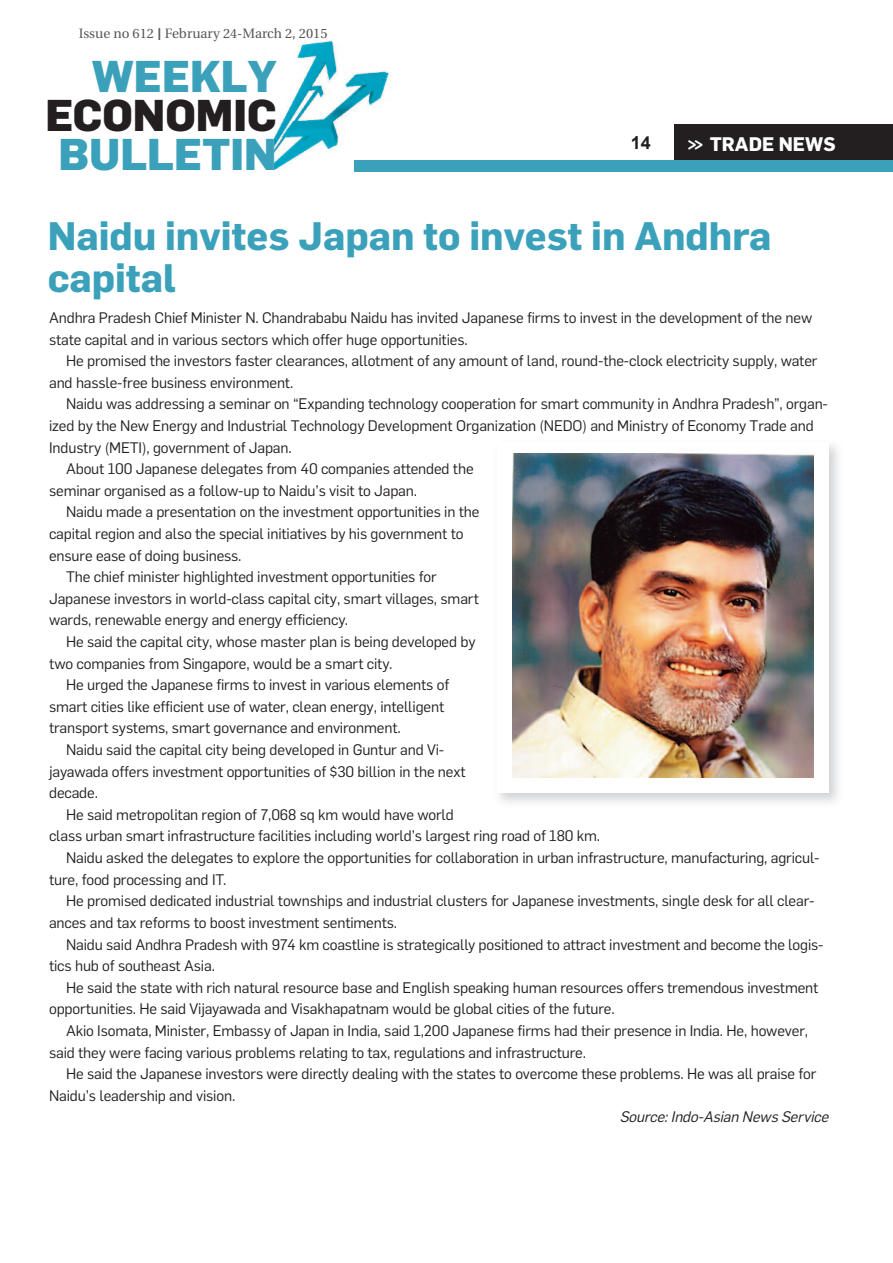
<style>
.page{position:relative;width:893px;height:1263px;background:#fff}
.page>*{position:absolute;margin:0;border:0;box-sizing:border-box;transform-origin:0 0}
.t1{font:800 43.65px "Flama";color:#3ba1bb}
.t2{font:800 43.65px "Flama";color:#231f20}
.t3{font:700 39px/42px "Flama";color:#3ba1bb}
.t4{font:700 19.35px "Flama";color:#fff;scale:.8 1}
.t5{font:700 18px "Arial";color:#231f20}
.t6{font:15px/21.6px "Flama";letter-spacing:-.01em;color:#231f20}
.t7{font:italic 15px "Flama";color:#231f20}
.t8{font:13.5px "Utopia";color:#57585a}
.s1{font-family:"Arial";font-size:16.5px}
</style>
<div class="page">
<div style="left:674px;top:125px;width:219px;height:41px;background:#231f20"></div>
<img style="left:274px;top:40px;width:116px;height:130px">
<div style="left:354px;top:160px;width:539px;height:11px;background:#3ba1bb"></div>
<img style="left:512px;top:454px;width:301px;height:323px">
<p class="t8" style="left:79px;top:28px;width:250px">Issue no 612 <span class="s1">I</span> February 24-March 2, 2015</p>
<h1 class="t1" style="left:92px;top:61px;width:186px">WEEKLY</h1>
<h1 class="t2" style="left:46px;top:100px;width:233px">ECONOMIC</h1>
<h1 class="t1" style="left:59px;top:139px;width:220px">BULLETIN</h1>
<p class="t4" style="left:687px;top:137px;width:187px">&gt;&gt; TRADE NEWS</p>
<p class="t5" style="left:631px;top:133px;width:22px">14</p>
<h2 class="t3" style="left:48px;top:219px;width:725px">Naidu invites Japan to invest in Andhra capital</h2>
<p class="t6" style="left:49px;top:308px;width:765px">Andhra Pradesh Chief Minister N. Chandrababu Naidu has invited Japanese firms to invest in the development of the new state capital and in various sectors which offer huge opportunities.</p>
<p class="t6" style="left:49px;top:351px;width:770px;text-indent:17px">He promised the investors faster clearances, allotment of any amount of land, round-the-clock electricity supply, water and hassle-free business environment.</p>
<p class="t6" style="left:66px;top:394px;width:763px">Naidu was addressing a seminar on “Expanding technology cooperation for smart community in Andhra Pradesh”, organ-</p>
<p class="t6" style="left:49px;top:416px;width:766px">ized by the New Energy and Industrial Technology Development Organization (NEDO) and Ministry of Economy Trade and</p>
<p class="t6" style="left:49px;top:438px;width:244px">Industry (METI), government of Japan.</p>
<p class="t6" style="left:66px;top:459px;width:409px">About 100 Japanese delegates from 40 companies attended the</p>
<p class="t6" style="left:49px;top:481px;width:370px">seminar organised as a follow-up to Naidu’s visit to Japan.</p>
<p class="t6" style="left:66px;top:502px;width:415px">Naidu made a presentation on the investment opportunities in the</p>
<p class="t6" style="left:49px;top:524px;width:416px">capital region and also the special initiatives by his government to</p>
<p class="t6" style="left:49px;top:546px;width:194px">ensure ease of doing business.</p>
<p class="t6" style="left:66px;top:567px;width:372px">The chief minister highlighted investment opportunities for</p>
<p class="t6" style="left:49px;top:589px;width:431px">Japanese investors in world-class capital city, smart villages, smart</p>
<p class="t6" style="left:49px;top:610px;width:301px">wards, renewable energy and energy efficiency.</p>
<p class="t6" style="left:66px;top:632px;width:411px">He said the capital city, whose master plan is being developed by</p>
<p class="t6" style="left:49px;top:654px;width:345px">two companies from Singapore, would be a smart city.</p>
<p class="t6" style="left:66px;top:675px;width:385px">He urged the Japanese firms to invest in various elements of</p>
<p class="t6" style="left:49px;top:697px;width:397px">smart cities like efficient use of water, clean energy, intelligent</p>
<p class="t6" style="left:49px;top:718px;width:353px">transport systems, smart governance and environment.</p>
<p class="t6" style="left:66px;top:740px;width:380px">Naidu said the capital city being developed in Guntur and Vi-</p>
<p class="t6" style="left:49px;top:762px;width:418px">jayawada offers investment opportunities of $30 billion in the next</p>
<p class="t6" style="left:49px;top:783px;width:50px">decade.</p>
<p class="t6" style="left:66px;top:805px;width:389px">He said metropolitan region of 7,068 sq km would have world</p>
<p class="t6" style="left:49px;top:826px;width:553px">class urban smart infrastructure facilities including world’s largest ring road of 180 km.</p>
<p class="t6" style="left:66px;top:848px;width:755px">Naidu asked the delegates to explore the opportunities for collaboration in urban infrastructure, manufacturing, agricul-</p>
<p class="t6" style="left:49px;top:870px;width:179px">ture, food processing and IT.</p>
<p class="t6" style="left:66px;top:891px;width:750px">He promised dedicated industrial townships and industrial clusters for Japanese investments, single desk for all clear-</p>
<p class="t6" style="left:49px;top:913px;width:350px">ances and tax reforms to boost investment sentiments.</p>
<p class="t6" style="left:66px;top:934px;width:759px">Naidu said Andhra Pradesh with 974 km coastline is strategically positioned to attract investment and become the logis-</p>
<p class="t6" style="left:49px;top:956px;width:167px">tics hub of southeast Asia.</p>
<p class="t6" style="left:66px;top:978px;width:754px">He said the state with rich natural resource base and English speaking human resources offers tremendous investment</p>
<p class="t6" style="left:49px;top:999px;width:567px">opportunities. He said Vijayawada and Visakhapatnam would be global cities of the future.</p>
<p class="t6" style="left:66px;top:1021px;width:744px">Akio Isomata, Minister, Embassy of Japan in India, said 1,200 Japanese firms had their presence in India. He, however,</p>
<p class="t6" style="left:49px;top:1042px;width:539px">said they were facing various problems relating to tax, regulations and infrastructure.</p>
<p class="t6" style="left:66px;top:1064px;width:752px">He said the Japanese investors were directly dealing with the states to overcome these problems. He was all praise for</p>
<p class="t6" style="left:49px;top:1086px;width:188px">Naidu’s leadership and vision.</p>
<p class="t7" style="left:620px;top:1111px;width:213px">Source: Indo-Asian News Service</p>
</div>
